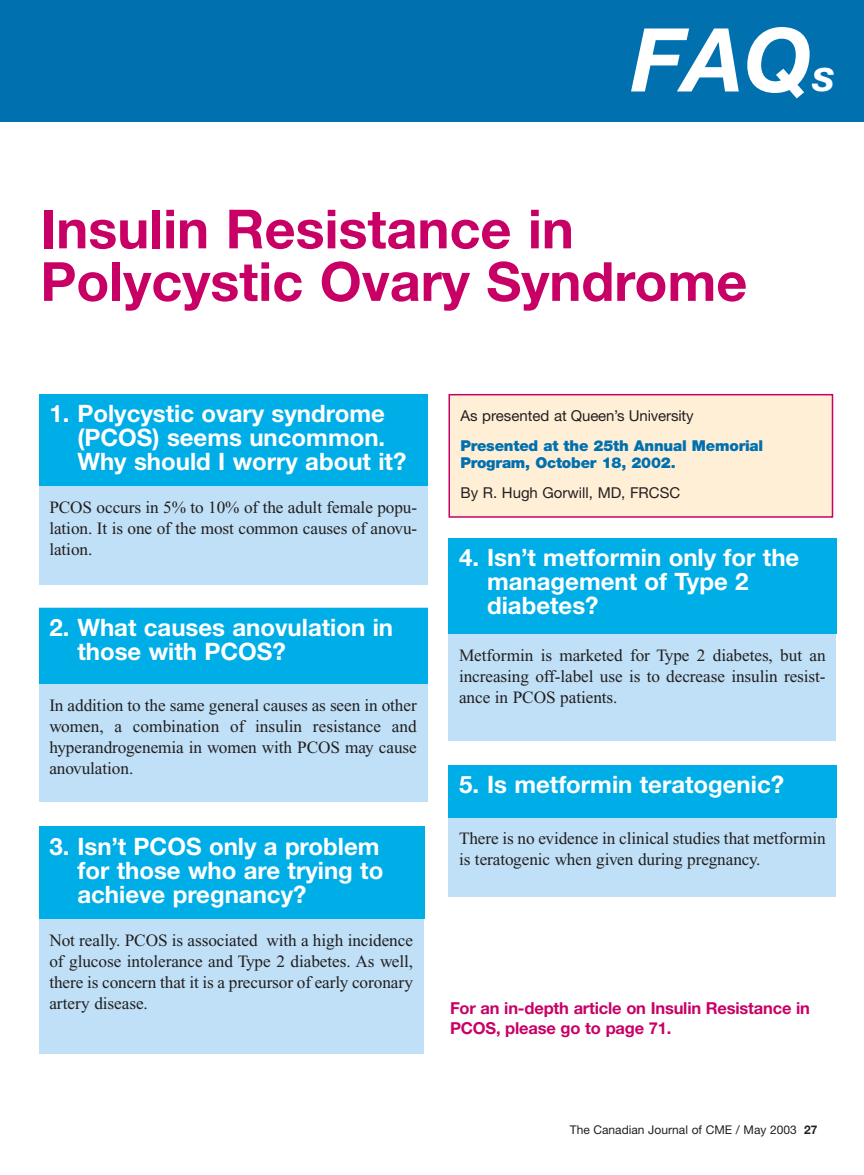
<style>
.page{position:relative;width:864px;height:1175px;background:#fff}
.page>*{position:absolute;margin:0;border:0;box-sizing:border-box;transform-origin:0 0}
.t1{font:italic 700 88.2px "Helvetica Neue";color:#fff}
.t2{font:700 54px/52.5px "Helvetica Neue";color:#c80066}
.t3{font:700 24px/24px "Helvetica Neue";color:#fff}
.t4{font:17.25px/21px "Times New Roman";letter-spacing:-.005em;color:#231f20;text-align:justify}
.t5{font:700 16.5px/19.8px "Helvetica Neue";letter-spacing:-.01em;color:#c80066}
.t6{font:900 15px/16.5px "Helvetica Neue";letter-spacing:-.015em;color:#0070af}
.t7{font:15px "Helvetica Neue";color:#231f20}
.t8{font:12px "Helvetica Neue";color:#231f20}
.s1{font-size:44.1px}
.s2{font-weight:700}
</style>
<div class="page">
<div style="left:39px;top:464px;width:389px;height:120px;background:#bfe0f6"></div>
<div style="left:39px;top:827px;width:385px;height:226px;background:#bfe0f6"></div>
<div style="left:39px;top:394px;width:389px;height:91px;background:#00aee7"></div>
<div style="left:39px;top:827px;width:385px;height:92px;background:#00aee7"></div>
<div style="left:449px;top:395px;width:383px;height:122px;background:#ffefd6"></div>
<div style="left:448px;top:394px;width:385px;height:124px;border:2px solid #c80066"></div>
<div style="left:0;top:0;width:864px;height:122px;background:#0070af"></div>
<div style="left:448px;top:538px;width:388px;height:202px;background:#bfe0f6"></div>
<div style="left:448px;top:538px;width:389px;height:96px;background:#00aee7"></div>
<div style="left:39px;top:607px;width:388px;height:195px;background:#bfe0f6"></div>
<div style="left:39px;top:608px;width:388px;height:76px;background:#00aee7"></div>
<div style="left:448px;top:765px;width:388px;height:131px;background:#bfe0f6"></div>
<div style="left:448px;top:765px;width:389px;height:52px;background:#00aee7"></div>
<h1 class="t1" style="left:631px;top:28px;width:206px">FAQ<span class="s1">s</span></h1>
<h2 class="t2" style="left:40px;top:208px;width:708px">Insulin Resistance in<br>Polycystic Ovary Syndrome</h2>
<h3 class="t3" style="left:77px;top:403px;width:330px;text-indent:-28px">1. Polycystic ovary syndrome (PCOS) seems uncommon.<br>Why should I worry about it?</h3>
<p class="t4" style="left:49px;top:498px;width:369px">PCOS occurs in 5% to 10% of the adult female popu&shy;lation. It is one of the most common causes of anovu&shy;lation.</p>
<h3 class="t3" style="left:77px;top:617px;width:317px;text-indent:-28px">2. What causes anovulation in those with PCOS?</h3>
<p class="t4" style="left:49px;top:696px;width:369px">In addition to the same general causes as seen in other women, a combination of insulin resistance and hyperandrogenemia in women with PCOS may cause anovulation.</p>
<h3 class="t3" style="left:77px;top:836px;width:307px;text-indent:-28px">3. Isn’t PCOS only a problem for those who are trying to achieve pregnancy?</h3>
<p class="t4" style="left:49px;top:931px;width:365px">Not really. PCOS is associated with a high incidence of glucose intolerance and Type 2 diabetes. As well, there is concern that it is a precursor of early coronary artery disease.</p>
<p class="t7" style="left:460px;top:411px;width:235px">As presented at Queen’s University</p>
<p class="t6" style="left:460px;top:439px;width:304px">Presented at the 25th Annual Memorial<br>Program, October 18, 2002.</p>
<p class="t7" style="left:460px;top:487px;width:221px">By R. Hugh Gorwill, MD, FRCSC</p>
<h3 class="t3" style="left:487px;top:547px;width:314px;text-indent:-28px">4. Isn’t metformin only for the management of Type 2 diabetes?</h3>
<p class="t4" style="left:459px;top:646px;width:368px">Metformin is marketed for Type 2 diabetes, but an increasing off-label use is to decrease insulin resist&shy;ance in PCOS patients.</p>
<h3 class="t3" style="left:459px;top:774px;width:327px">5. Is metformin teratogenic?</h3>
<p class="t4" style="left:459px;top:829px;width:368px">There is no evidence in clinical studies that metformin is teratogenic when given during pregnancy.</p>
<p class="t5" style="left:450px;top:999px;width:362px">For an in-depth article on Insulin Resistance in<br>PCOS, please go to page 71.</p>
<p class="t8" style="left:570px;top:1125px;width:249px">The Canadian Journal of CME / May 2003 <span class="s2">27</span></p>
</div>
